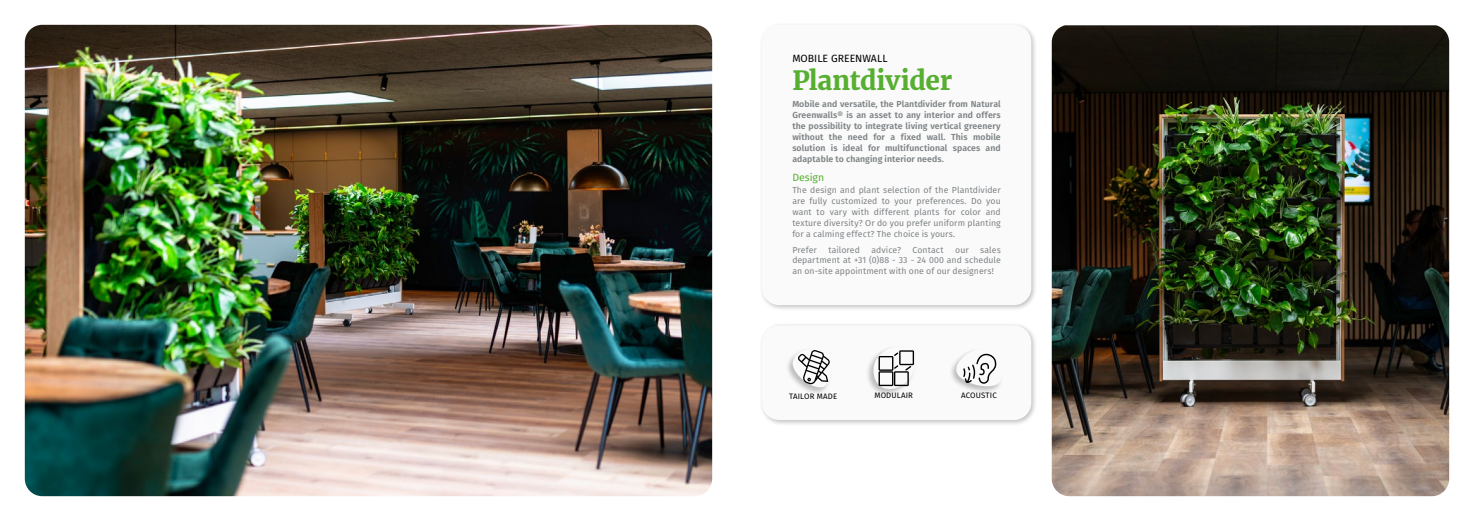
<style>
.page{position:relative;width:1474px;height:521px;background:#fff}
.page>*{position:absolute;margin:0;border:0;box-sizing:border-box;transform-origin:0 0}
.t1{font:700 26.25px "Merriweather";letter-spacing:-.015em;color:#56af31}
.t2{font:10.5px "Fira Sans";letter-spacing:.005em;color:#000}
.t3{font:10.5px "Fira Sans";color:#56af31}
.t4{font:8.75px/10.9px "Fira Sans";letter-spacing:.005em;color:#7d8386;text-align:justify}
.t5{font:600 8.75px/10.9px "Fira Sans";letter-spacing:.005em;color:#7d8386;text-align:justify}
.t6{font:7.88px "Fira Sans";letter-spacing:.015em;color:#000}
</style>
<div class="page">
<div style="left:758px;top:322px;width:279px;height:105px;background:#000;opacity:.25"></div>
<div style="left:761px;top:325px;width:270px;height:95px;background:#fbfafa;border-radius:17px"></div>
<img style="left:1051px;top:25px;width:398px;height:471px">
<img style="left:25px;top:25px;width:687px;height:471px">
<div style="left:758px;top:22px;width:279px;height:290px;background:#000;opacity:.25"></div>
<div style="left:761px;top:25px;width:270px;height:280px;background:#fbfafa;border-radius:17px"></div>
<div style="left:785px;top:347px;width:48px;height:48px;background:#000;opacity:.25"></div>
<svg style="left:791px;top:347px;width:42px;height:44px"></svg>
<div style="left:865px;top:345px;width:50px;height:52px;background:#000;opacity:.25"></div>
<svg style="left:872px;top:345px;width:43px;height:49px"></svg>
<div style="left:948px;top:348px;width:55px;height:46px;background:#000;opacity:.25"></div>
<svg style="left:954px;top:348px;width:49px;height:40px"></svg>
<p class="t2" style="left:792px;top:50px;width:97px">MOBILE GREENWALL</p>
<p class="t5" style="left:792px;top:98px;width:210px">Mobile and versatile, the Plantdivider from Natural Greenwalls® is an asset to any interior and offers the possibility to integrate living vertical greenery without the need for a fixed wall. This mobile solution is ideal for multifunctional spaces and adaptable to changing interior needs.</p>
<p class="t3" style="left:792px;top:169px;width:33px">Design</p>
<p class="t4" style="left:792px;top:184px;width:210px">The design and plant selection of the Plantdivider are fully customized to your preferences. Do you want to vary with different plants for color and texture diversity? Or do you prefer uniform planting for a calming effect? The choice is yours.</p>
<p class="t4" style="left:792px;top:244px;width:26px">Prefer</p>
<p class="t4" style="left:828px;top:244px;width:33px">tailored</p>
<p class="t4" style="left:871px;top:244px;width:31px">advice?</p>
<p class="t4" style="left:912px;top:244px;width:33px">Contact</p>
<p class="t4" style="left:955px;top:244px;width:15px">our</p>
<h1 class="t1" style="left:792px;top:63px;width:161px">Plantdivider</h1>
<p class="t4" style="left:792px;top:244px;width:210px;text-indent:188px">sales department at +31 (0)88 - 33 - 24 000 and schedule an on-site appointment with one of our designers!</p>
<p class="t6" style="left:789px;top:390px;width:50px">TAILOR MADE</p>
<p class="t6" style="left:874px;top:389px;width:40px">MODULAIR</p>
<p class="t6" style="left:961px;top:389px;width:37px">ACOUSTIC</p>
</div>
